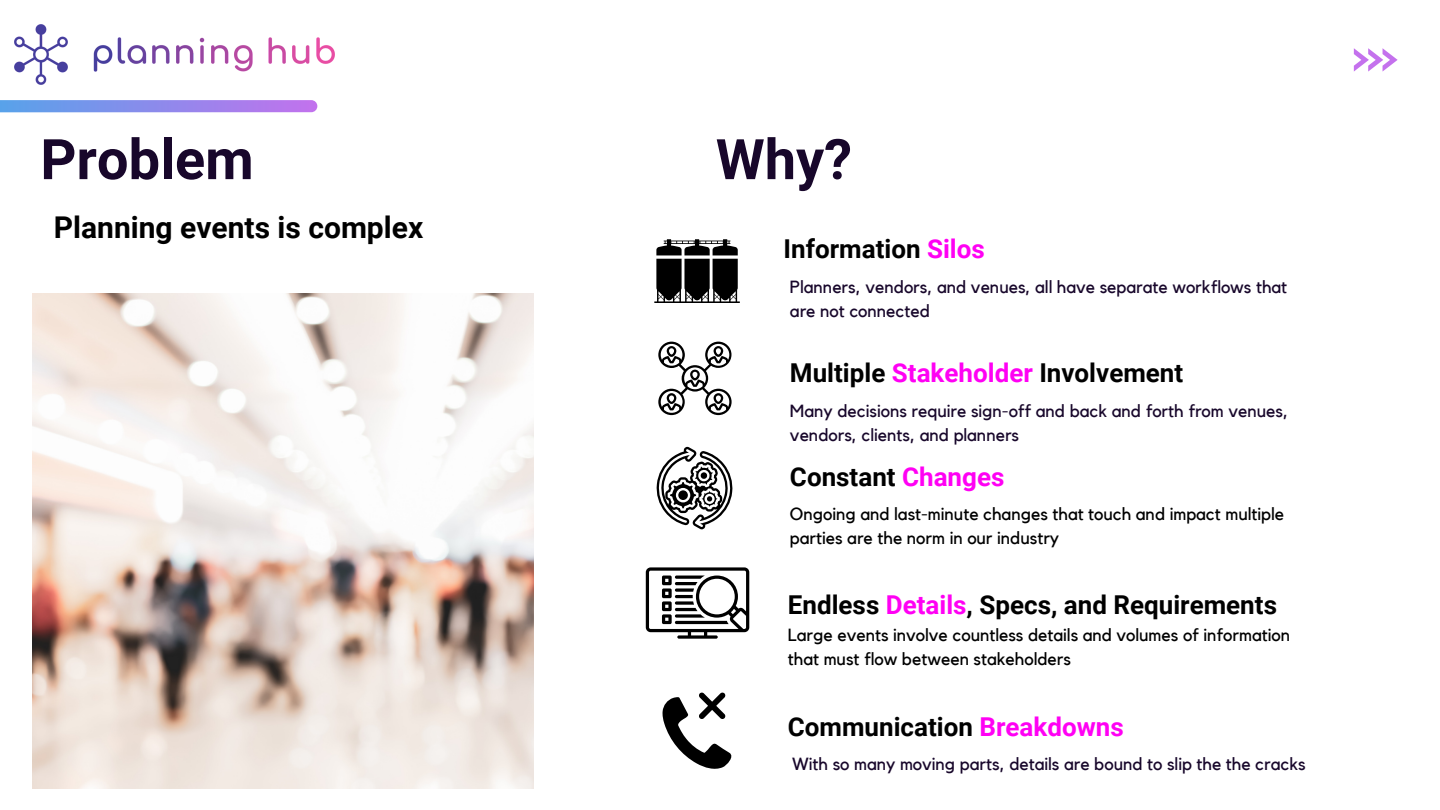
<style>
.page{position:relative;width:1440px;height:810px;background:#fff}
.page>*{position:absolute;margin:0;border:0;box-sizing:border-box;transform-origin:0 0}
.t1{font:700 56px "Roboto";color:#18072b}
.t2{font:700 30px "Roboto";color:#000}
.t3{font:700 26px "Roboto";color:#000}
.t4{font:17.5px/24px "Kollektif";color:#18072b}
.t5{font:17.5px/24px "Kollektif";color:#000}
.s1{color:#ff00f4}
</style>
<div class="page">
<svg style="left:1354px;top:48px;width:44px;height:23px"></svg>
<svg style="left:0;top:100px;width:317px;height:12px"></svg>
<img style="left:14px;top:24px;width:321px;height:61px">
<svg style="left:654px;top:239px;width:86px;height:64px"></svg>
<img style="left:33px;top:294px;width:500px;height:495px">
<svg style="left:663px;top:692px;width:68px;height:77px"></svg>
<svg style="left:658px;top:342px;width:74px;height:73px"></svg>
<svg style="left:646px;top:567px;width:103px;height:72px"></svg>
<svg style="left:657px;top:447px;width:75px;height:82px"></svg>
<p class="t1" style="left:40px;top:127px;width:215px">Problem</p>
<p class="t2" style="left:54px;top:210px;width:371px">Planning events is complex</p>
<p class="t1" style="left:716px;top:127px;width:138px">Why?</p>
<p class="t3" style="left:784px;top:234px;width:203px">Information <span class="s1">Silos</span></p>
<h1 class="t4" style="left:790px;top:275px;width:499px">Planners, vendors, and venues, all have separate workflows that are not connected</h1>
<p class="t3" style="left:790px;top:358px;width:395px">Multiple <span class="s1">Stakeholder</span> Involvement</p>
<p class="t4" style="left:790px;top:399px;width:500px">Many decisions require sign-off and back and forth from venues, vendors, clients, and planners</p>
<h3 class="t3" style="left:790px;top:462px;width:216px">Constant <span class="s1">Changes</span></h3>
<p class="t5" style="left:790px;top:503px;width:496px">Ongoing and last-minute changes that touch and impact multiple parties are the norm in our industry</p>
<h3 class="t3" style="left:788px;top:590px;width:491px">Endless <span class="s1">Details</span>, Specs, and Requirements</h3>
<p class="t5" style="left:788px;top:624px;width:504px">Large events involve countless details and volumes of information that must flow between stakeholders</p>
<h1 class="t3" style="left:788px;top:711px;width:337px">Communication <span class="s1">Breakdowns</span></h1>
<h2 class="t4" style="left:792px;top:752px;width:515px">With so many moving parts, details are bound to slip the the cracks</h2>
</div>
